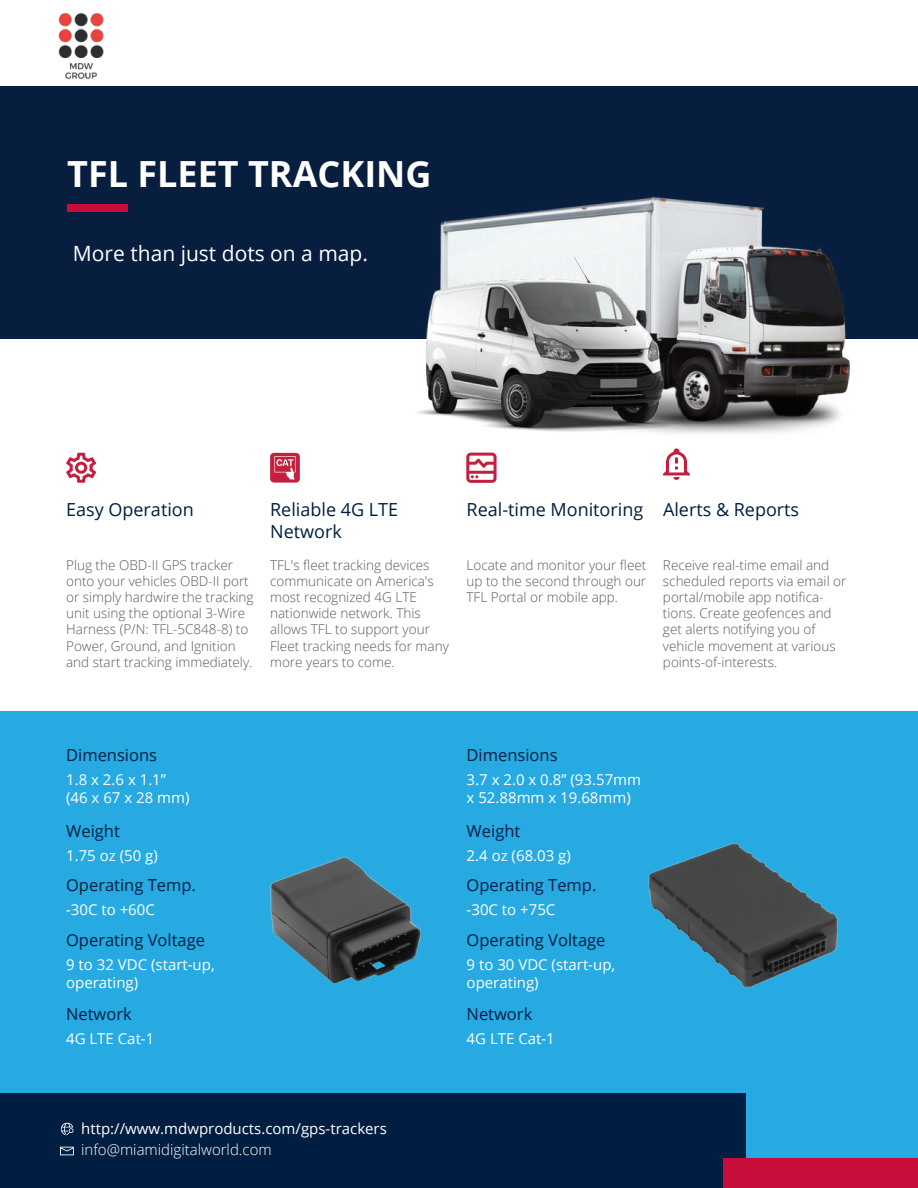
<style>
.page{position:relative;width:918px;height:1188px;background:#fff}
.page>*{position:absolute;margin:0;border:0;box-sizing:border-box;transform-origin:0 0}
.t1{font:700 36px "Open Sans";color:#fff}
.t2{font:21px "Open Sans";color:#fff}
.t3{font:18px/21.6px "Open Sans";color:#001e41}
.t4{font:16.5px "Open Sans";color:#001e41}
.t5{font:15px/18px "Open Sans";color:#fff}
.t6{font:300 15px "Open Sans";color:#fff}
.t7{font:300 13.5px/16.2px "Open Sans";color:#58595b}
</style>
<div class="page">
<img style="left:58px;top:12px;width:46px;height:68px">
<div style="left:0;top:712px;width:918px;height:476px;background:#26aae1"></div>
<div style="left:0;top:86px;width:918px;height:253px;background:#081e3f"></div>
<div style="left:67px;top:204px;width:61px;height:8px;background:#c80d3a"></div>
<img style="left:440px;top:197px;width:411px;height:237px">
<img style="left:416px;top:251px;width:298px;height:183px">
<div style="left:0;top:1093px;width:746px;height:95px;background:#001e41"></div>
<div style="left:724px;top:1158px;width:194px;height:30px;background:#c80d3a"></div>
<img style="left:270px;top:856px;width:151px;height:128px">
<svg style="left:66px;top:453px;width:30px;height:30px"></svg>
<svg style="left:270px;top:453px;width:30px;height:30px"></svg>
<svg style="left:466px;top:453px;width:31px;height:30px"></svg>
<svg style="left:663px;top:448px;width:27px;height:32px"></svg>
<img style="left:648px;top:843px;width:190px;height:144px">
<svg style="left:60px;top:1147px;width:14px;height:8px"></svg>
<svg style="left:61px;top:1123px;width:13px;height:12px"></svg>
<h1 class="t1" style="left:67px;top:149px;width:366px">TFL FLEET TRACKING</h1>
<h2 class="t2" style="left:73px;top:239px;width:297px">More than just dots on a map.</h2>
<h3 class="t3" style="left:66px;top:498px;width:129px">Easy Operation</h3>
<h3 class="t3" style="left:270px;top:498px;width:130px">Reliable 4G LTE<br>Network</h3>
<h3 class="t3" style="left:467px;top:498px;width:334px">Real-time Monitoring Alerts &amp; Reports</h3>
<p class="t7" style="left:66px;top:556px;width:189px">Plug the OBD-II GPS tracker onto your vehicles OBD-II port or simply hardwire the tracking unit using the optional 3-Wire<br>Harness (P/N: TFL-5C848-8) to<br>Power, Ground, and Ignition and start tracking immediately.</p>
<p class="t7" style="left:270px;top:556px;width:180px">TFL's fleet tracking devices communicate on America's most recognized 4G LTE nationwide network. This allows TFL to support your<br>Fleet tracking needs for many more years to come.</p>
<p class="t7" style="left:467px;top:556px;width:181px;text-align:justify">Locate and monitor your fleet up to the second through our TFL Portal or mobile app.</p>
<p class="t7" style="left:663px;top:556px;width:185px">Receive real-time email and scheduled reports via email or portal/mobile app notifica&shy;tions. Create geofences and get alerts notifying you of vehicle movement at various points-of-interests.</p>
<p class="t4" style="left:66px;top:743px;width:92px">Dimensions</p>
<p class="t5" style="left:66px;top:770px;width:125px">1.8 x 2.6 x 1.1” (46 x 67 x 28 mm)</p>
<p class="t4" style="left:66px;top:819px;width:55px">Weight</p>
<p class="t5" style="left:66px;top:846px;width:93px">1.75 oz (50 g)</p>
<p class="t4" style="left:66px;top:874px;width:131px">Operating Temp.</p>
<p class="t5" style="left:66px;top:901px;width:90px">-30C to +60C</p>
<p class="t4" style="left:66px;top:928px;width:140px">Operating Voltage</p>
<p class="t5" style="left:66px;top:955px;width:150px">9 to 32 VDC (start-up, operating)</p>
<p class="t4" style="left:66px;top:1003px;width:67px">Network</p>
<p class="t5" style="left:66px;top:1030px;width:90px">4G LTE Cat-1</p>
<p class="t5" style="left:81px;top:1119px;width:307px">http://www.mdwproducts.com/gps-trackers</p>
<p class="t6" style="left:81px;top:1139px;width:192px">info@miamidigitalworld.com</p>
<p class="t4" style="left:467px;top:743px;width:92px">Dimensions</p>
<p class="t5" style="left:467px;top:770px;width:176px">3.7 x 2.0 x 0.8” (93.57mm x 52.88mm x 19.68mm)</p>
<p class="t4" style="left:467px;top:819px;width:55px">Weight</p>
<p class="t5" style="left:467px;top:846px;width:106px">2.4 oz (68.03 g)</p>
<p class="t4" style="left:467px;top:874px;width:131px">Operating Temp.</p>
<p class="t5" style="left:467px;top:901px;width:90px">-30C to +75C</p>
<p class="t4" style="left:467px;top:928px;width:140px">Operating Voltage</p>
<p class="t5" style="left:467px;top:955px;width:150px">9 to 30 VDC (start-up, operating)</p>
<p class="t4" style="left:467px;top:1003px;width:67px">Network</p>
<p class="t5" style="left:467px;top:1030px;width:90px">4G LTE Cat-1</p>
</div>
